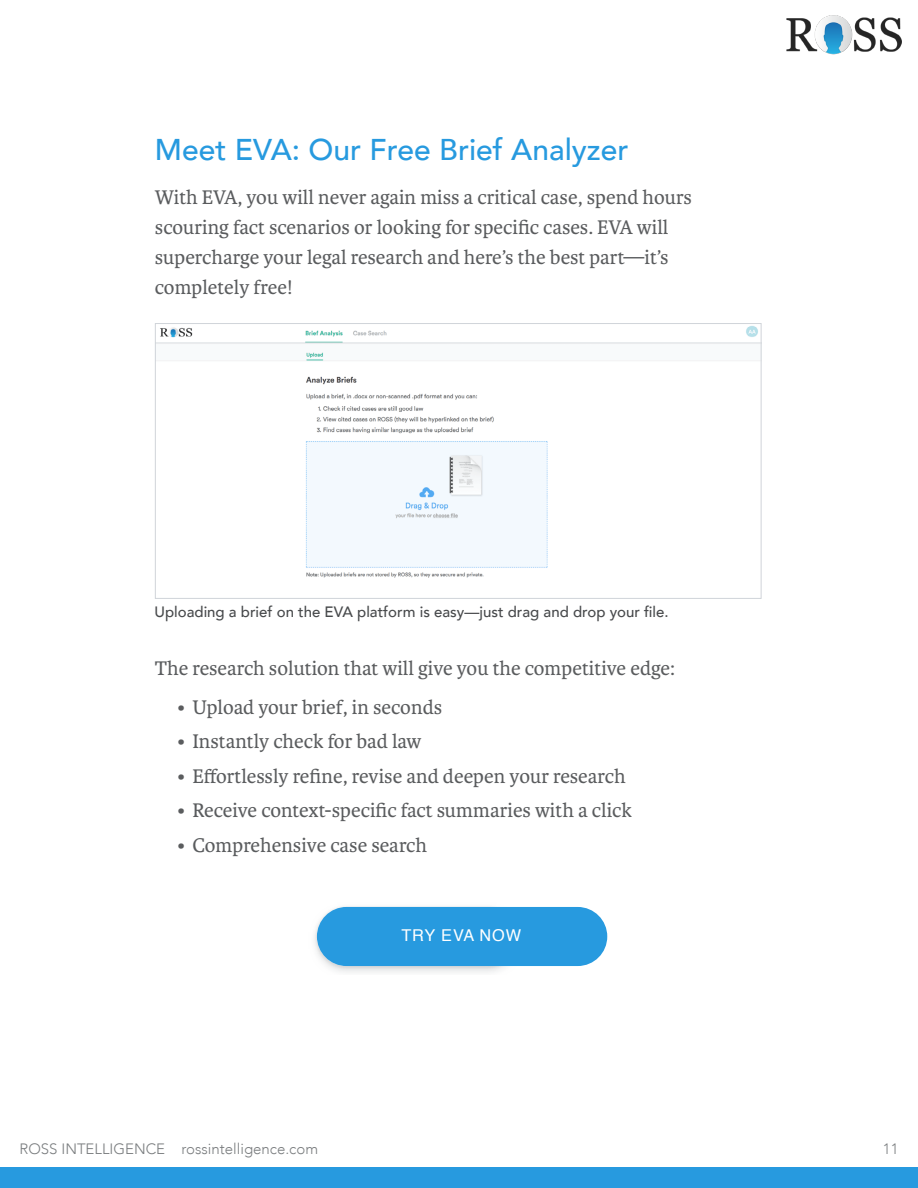
<style>
.page{position:relative;width:918px;height:1188px;background:#fff}
.page>*{position:absolute;margin:0;border:0;box-sizing:border-box;transform-origin:0 0}
.t1{font:500 30px "Avenir";color:#279adf}
.t2{font:21px/30px "Karmina";color:#5a5c5e}
.t3{font:16.35px "Helvetica";letter-spacing:.05em;color:#fff}
.t4{font:500 15px "Avenir";color:#484a4c}
.t5{font:300 15px "Avenir";color:#7a7d7f}
</style>
<div class="page">
<img style="left:786px;top:15px;width:116px;height:39px">
<div style="left:0;top:1167px;width:918px;height:21px;background:#279adf"></div>
<img style="left:314px;top:905px;width:207px;height:65px">
<div style="left:317px;top:907px;width:290px;height:59px;background:#279adf;border-radius:30px"></div>
<img style="left:157px;top:326px;width:603px;height:252px">
<div style="left:155px;top:323px;width:607px;height:276px;border:1px solid #d0d4d9"></div>
<h1 class="t1" style="left:155px;top:124px;width:475px">Meet EVA: Our Free Brief Analyzer</h1>
<p class="t2" style="left:155px;top:182px;width:539px">With EVA, you will never again miss a critical case, spend hours scouring fact scenarios or looking for specific cases. EVA will supercharge your legal research and here’s the best part—it’s completely free!</p>
<p class="t4" style="left:155px;top:599px;width:516px">Uploading a brief on the EVA platform is easy—just drag and drop your file.</p>
<p class="t2" style="left:155px;top:653px;width:522px">The research solution that will give you the competitive edge:</p>
<p class="t2" style="left:177px;top:692px;width:266px">• Upload your brief, in seconds</p>
<p class="t2" style="left:177px;top:727px;width:246px">• Instantly check for bad law</p>
<p class="t2" style="left:177px;top:761px;width:450px">• Effortlessly refine, revise and deepen your research</p>
<p class="t2" style="left:177px;top:796px;width:456px">• Receive context-specific fact summaries with a click</p>
<p class="t2" style="left:177px;top:830px;width:251px">• Comprehensive case search</p>
<p class="t3" style="left:401px;top:922px;width:121px">TRY EVA NOW</p>
<p class="t5" style="left:20px;top:1139px;width:300px">ROSS INTELLIGENCE rossintelligence.com</p>
<p class="t5" style="left:883px;top:1139px;width:17px">11</p>
</div>
